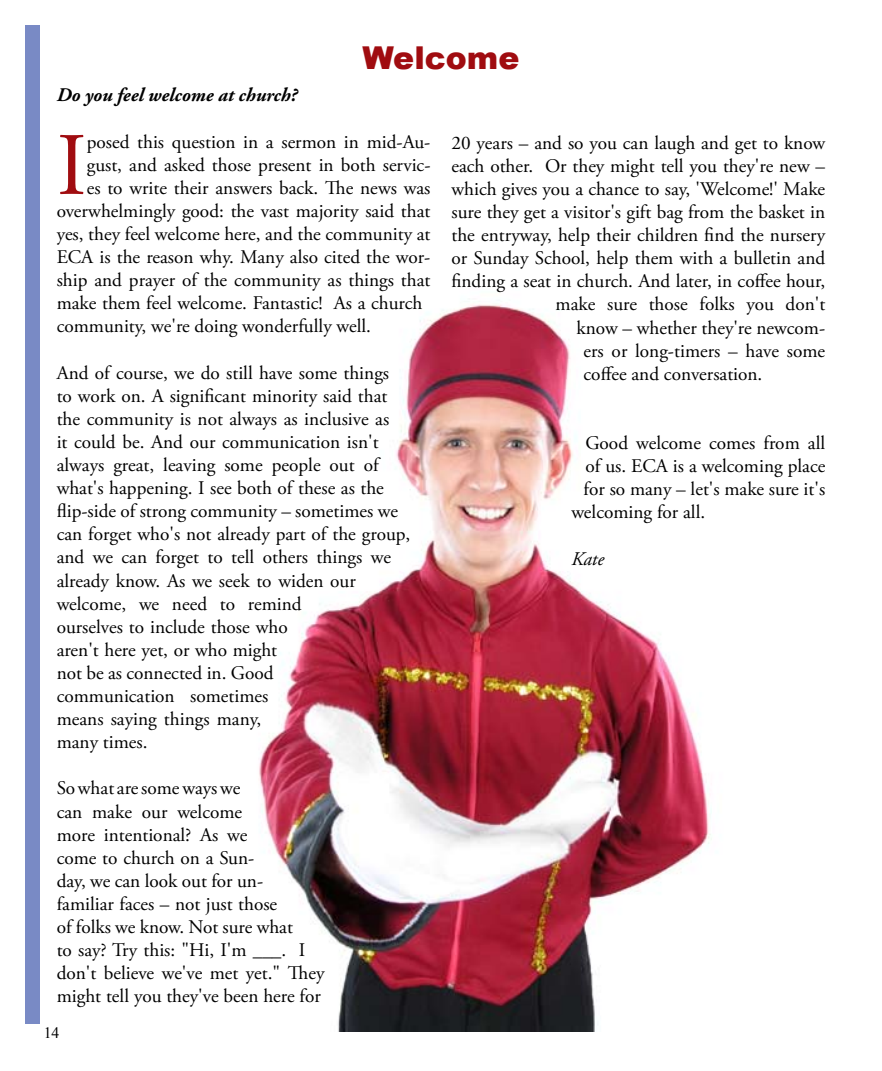
<style>
.page{position:relative;width:882px;height:1071px;background:#fff}
.page>*{position:absolute;margin:0;border:0;box-sizing:border-box;transform-origin:0 0}
.t1{font:88.9px "Adobe Garamond Pro";color:#a00c10}
.t2{font:900 31.5px "Arial";color:#a00c10}
.t3{font:19.25px/23.1px "Adobe Garamond Pro";color:#000}
.t4{font:italic 700 19.25px "Adobe Garamond Pro";color:#000}
.t5{font:italic 19.25px "Adobe Garamond Pro";color:#000}
.t6{font:15.75px "Times New Roman";color:#000}
</style>
<div class="page">
<img style="left:259px;top:304px;width:453px;height:727px">
<div style="left:25px;top:25px;width:14px;height:999px;background:#798ac5"></div>
<h2 class="t2" style="left:363px;top:35px;width:158px">Welcome</h2>
<p class="t4" style="left:57px;top:84px;width:242px">Do you feel welcome at church?</p>
<h1 class="t1" style="left:57px;top:112px;width:32px">I</h1>
<p class="t3" style="left:87px;top:131px;width:345px">posed this question in a sermon in mid-Au-</p>
<p class="t3" style="left:87px;top:154px;width:345px">gust, and asked those present in both servic-</p>
<p class="t3" style="left:87px;top:177px;width:345px">es to write their answers back. The news was</p>
<p class="t3" style="left:57px;top:200px;width:375px">overwhelmingly good: the vast majority said that</p>
<p class="t3" style="left:57px;top:223px;width:375px">yes, they feel welcome here, and the community at</p>
<p class="t3" style="left:57px;top:246px;width:375px">ECA is the reason why. Many also cited the wor-</p>
<p class="t3" style="left:57px;top:269px;width:375px">ship and prayer of the community as things that</p>
<p class="t3" style="left:57px;top:292px;width:367px">make them feel welcome. Fantastic! As a church</p>
<p class="t3" style="left:57px;top:315px;width:316px">community, we're doing wonderfully well.</p>
<p class="t3" style="left:57px;top:362px;width:355px">And of course, we do still have some things<br>to work on. A significant minority said that the community is not always as inclusive as<br>it could be. And our communication isn't always great, leaving some people out of what's happening. I see both of these as the flip-side of strong community – sometimes we can forget who's not already part of the group, and we can forget to tell others things we already know. As we seek to widen our welcome, we need to remind<br>ourselves to include those who<br>aren't here yet, or who might<br>not be as connected in. Good<br>communication sometimes<br>means saying things many,<br>many times.</p>
<p class="t3" style="left:57px;top:777px;width:269px">So what are some ways we<br>can make our welcome<br>more intentional? As we<br>come to church on a Sun-<br>day, we can look out for un&shy;familiar faces – not just those<br>of folks we know. Not sure what<br>to say? Try this: "Hi, I'm ___. I don't believe we've met yet." They might tell you they've been here for</p>
<p class="t6" style="left:44px;top:1022px;width:17px">14</p>
<p class="t3" style="left:451px;top:132px;width:375px">20 years – and so you can laugh and get to know</p>
<p class="t3" style="left:451px;top:155px;width:375px">each other. Or they might tell you they're new –</p>
<p class="t3" style="left:451px;top:178px;width:375px">which gives you a chance to say, 'Welcome!' Make</p>
<p class="t3" style="left:451px;top:201px;width:375px">sure they get a visitor's gift bag from the basket in</p>
<p class="t3" style="left:451px;top:224px;width:375px">the entryway, help their children find the nursery</p>
<p class="t3" style="left:451px;top:247px;width:375px">or Sunday School, help them with a bulletin and</p>
<p class="t3" style="left:451px;top:270px;width:375px">finding a seat in church. And later, in coffee hour,</p>
<p class="t3" style="left:556px;top:293px;width:271px">make sure those folks you don't</p>
<p class="t3" style="left:577px;top:317px;width:250px">know – whether they're newcom-</p>
<p class="t3" style="left:584px;top:340px;width:243px">ers or long-timers – have some</p>
<p class="t3" style="left:584px;top:363px;width:180px">coffee and conversation.</p>
<p class="t3" style="left:585px;top:432px;width:241px">Good welcome comes from all</p>
<p class="t3" style="left:585px;top:455px;width:241px">of us. ECA is a welcoming place</p>
<p class="t3" style="left:584px;top:478px;width:243px">for so many – let's make sure it's</p>
<p class="t3" style="left:571px;top:501px;width:135px">welcoming for all.</p>
<p class="t5" style="left:571px;top:547px;width:34px">Kate</p>
</div>
